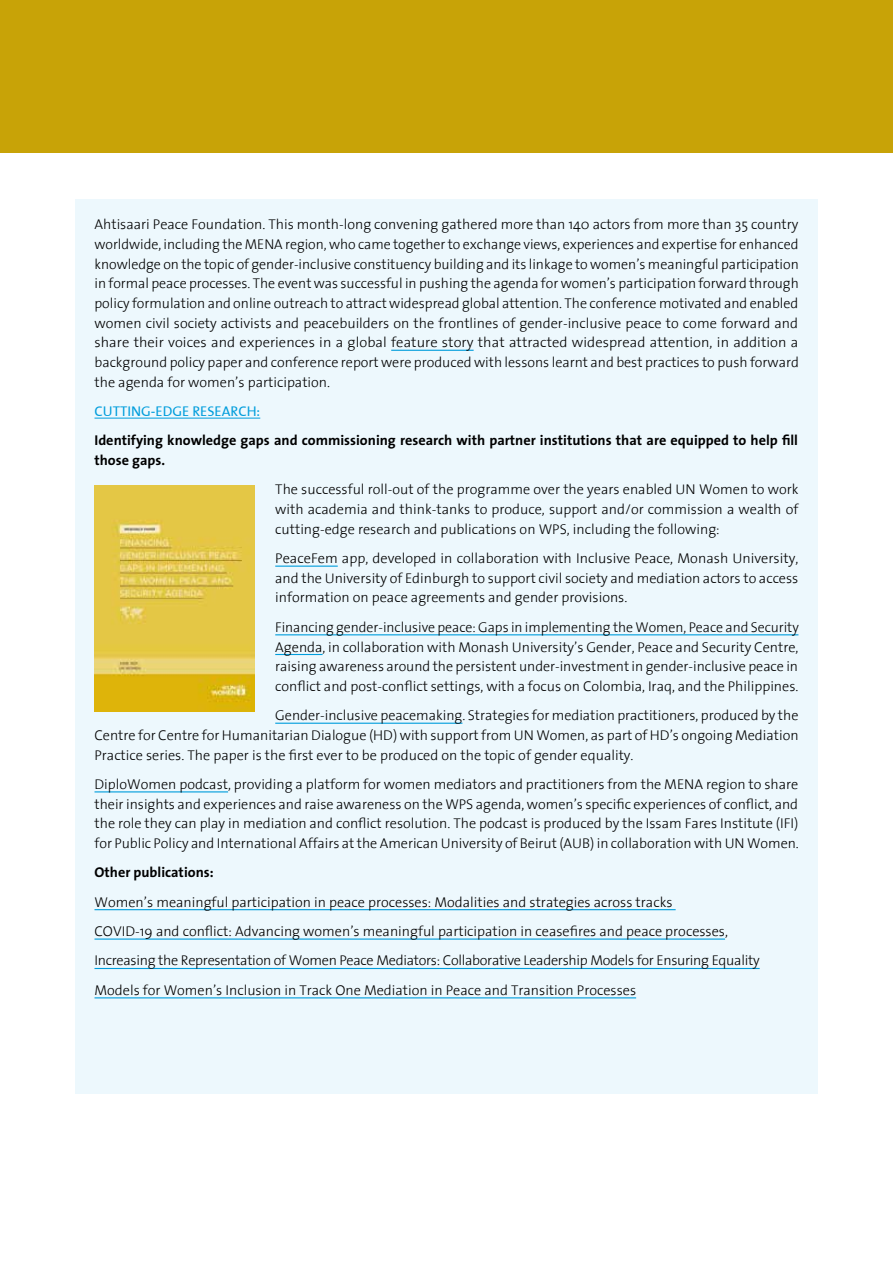
<style>
.page{position:relative;width:893px;height:1263px;background:#fff}
.page>*{position:absolute;margin:0;border:0;box-sizing:border-box;transform-origin:0 0}
.t1{font:300 14.25px/19.6px "The Sans";color:#000;text-align:justify}
.t2{font:700 14.25px/19.6px "The Sans";color:#000}
.t3{font:14.25px "The Sans";color:#009ddc}
</style>
<div class="page">
<div style="left:0;top:0;width:893px;height:153px;background:#c8a307"></div>
<div style="left:75px;top:199px;width:743px;height:895px;background:#edf8fd"></div>
<hr style="left:391px;top:350px;width:83px;height:1px;background:#009ddc">
<hr style="left:94px;top:418px;width:166px;height:1px;background:#009ddc">
<hr style="left:275px;top:566px;width:63px;height:1px;background:#009ddc">
<hr style="left:275px;top:634px;width:523px;height:1px;background:#009ddc">
<hr style="left:275px;top:654px;width:48px;height:1px;background:#009ddc">
<hr style="left:275px;top:723px;width:187px;height:1px;background:#009ddc">
<hr style="left:94px;top:791px;width:134px;height:1px;background:#009ddc">
<hr style="left:94px;top:909px;width:582px;height:1px;background:#009ddc">
<hr style="left:94px;top:938px;width:631px;height:2px;background:#009ddc">
<hr style="left:94px;top:968px;width:666px;height:1px;background:#009ddc">
<hr style="left:94px;top:997px;width:542px;height:1px;background:#009ddc">
<img style="left:94px;top:486px;width:160px;height:225px">
<p class="t1" style="left:94px;top:214px;width:706px">Ahtisaari Peace Foundation. This month-long convening gathered more than 140 actors from more than 35 country worldwide, including the MENA region, who came together to exchange views, experiences and expertise for enhanced knowledge on the topic of gender-inclusive constituency building and its linkage to women’s meaningful participation in formal peace processes. The event was successful in pushing the agenda for women’s participation forward through policy formulation and online outreach to attract widespread global attention. The conference motivated and enabled women civil society activists and peacebuilders on the frontlines of gender-inclusive peace to come forward and share their voices and experiences in a global feature story that attracted widespread attention, in addition a background policy paper and conference report were produced with lessons learnt and best practices to push forward the agenda for women’s participation.</p>
<p class="t3" style="left:94px;top:399px;width:167px">CUTTING-EDGE RESEARCH:</p>
<p class="t2" style="left:94px;top:430px;width:705px">Identifying knowledge gaps and commissioning research with partner institutions that are equipped to help fill those gaps.</p>
<p class="t1" style="left:275px;top:479px;width:525px">The successful roll-out of the programme over the years enabled UN Women to work with academia and think-tanks to produce, support and/or commission a wealth of cutting-edge research and publications on WPS, including the following:</p>
<p class="t1" style="left:275px;top:548px;width:525px">PeaceFem app, developed in collaboration with Inclusive Peace, Monash University, and the University of Edinburgh to support civil society and mediation actors to access information on peace agreements and gender provisions.</p>
<p class="t1" style="left:275px;top:617px;width:525px">Financing gender-inclusive peace: Gaps in implementing the Women, Peace and Security Agenda, in collaboration with Monash University’s Gender, Peace and Security Centre, raising awareness around the persistent under-investment in gender-inclusive peace in conflict and post-conflict settings, with a focus on Colombia, Iraq, and the Philippines.</p>
<p class="t1" style="left:94px;top:705px;width:706px;text-indent:181px">Gender-inclusive peacemaking. Strategies for mediation practitioners, produced by the Centre for Centre for Humanitarian Dialogue (HD) with support from UN Women, as part of HD’s ongoing Mediation Practice series. The paper is the first ever to be produced on the topic of gender equality.</p>
<p class="t1" style="left:94px;top:774px;width:706px">DiploWomen podcast, providing a platform for women mediators and practitioners from the MENA region to share their insights and experiences and raise awareness on the WPS agenda, women’s specific experiences of conflict, and the role they can play in mediation and conflict resolution. The podcast is produced by the Issam Fares Institute (IFI) for Public Policy and International Affairs at the American University of Beirut (AUB) in collaboration with UN Women.</p>
<p class="t2" style="left:94px;top:862px;width:121px">Other publications:</p>
<p class="t1" style="left:94px;top:887px;width:667px;line-height:29.4px;text-align:left">Women’s meaningful participation in peace processes: Modalities and strategies across tracks<br>COVID-19 and conflict: Advancing women’s meaningful participation in ceasefires and peace processes, Increasing the Representation of Women Peace Mediators: Collaborative Leadership Models for Ensuring Equality Models for Women’s Inclusion in Track One Mediation in Peace and Transition Processes</p>
</div>
